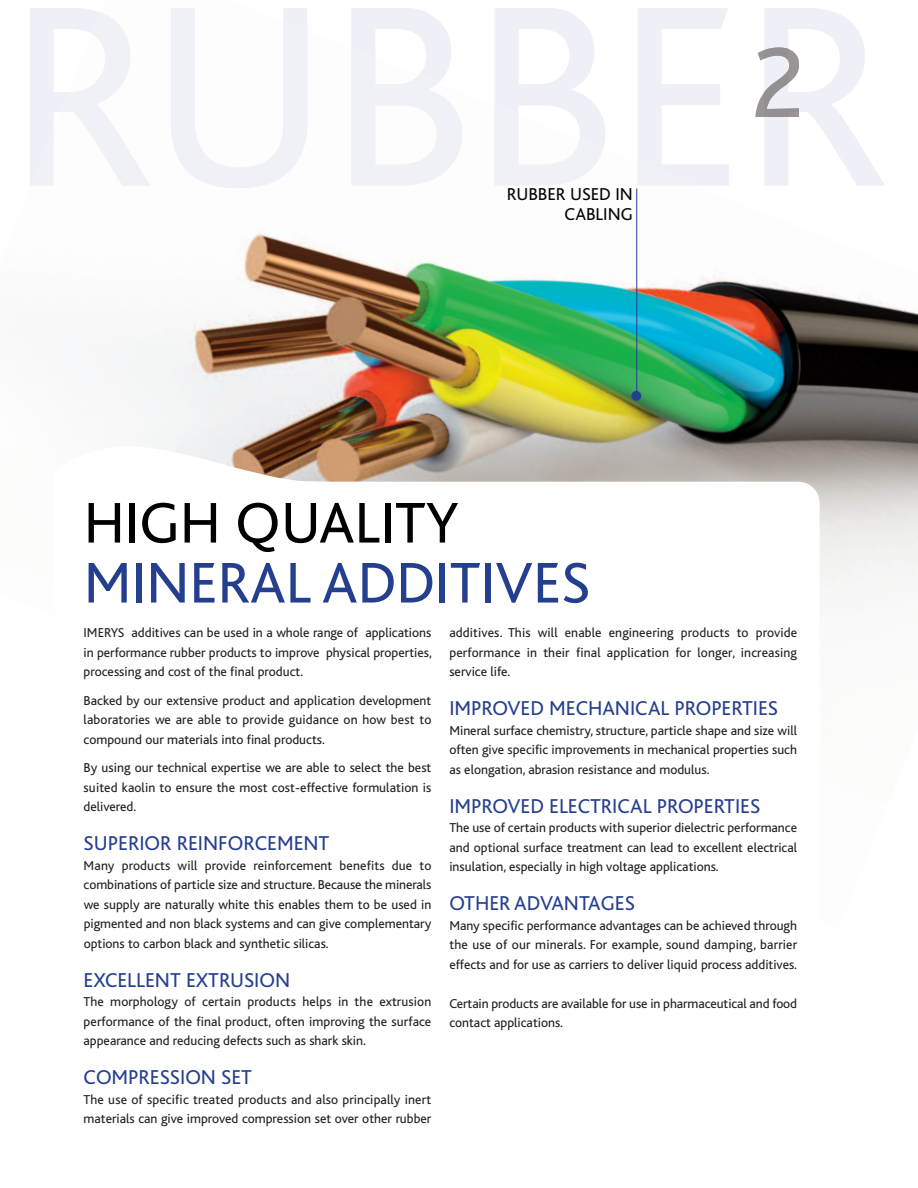
<style>
.page{position:relative;width:918px;height:1188px;background:#fff}
.page>*{position:absolute;margin:0;border:0;box-sizing:border-box;transform-origin:0 0}
.t1{font:60px "Bliss";color:#253f8f}
.t2{font:60px "Bliss";color:#000}
.t3{font:21px "Bliss";color:#253f8f}
.t4{font:18px/19.5px "Bliss";color:#040503;text-align:right}
.t5{font:13.5px/19.5px "Bliss";color:#231f20;text-align:justify}
</style>
<div class="page">
<img style="left:124px;top:188px;width:794px;height:403px">
<svg style="left:30px;top:8px;width:855px;height:178px"></svg>
<img style="left:31px;top:8px;width:668px;height:180px">
<hr style="left:636px;top:188px;width:1px;height:206px;background:#253f8f">
<div style="left:631px;top:391px;width:10px;height:10px;background:#253f8f;border-radius:50%"></div>
<svg style="left:755px;top:47px;width:44px;height:70px"></svg>
<div style="left:54px;top:482px;width:766px;height:668px;background:#fff;border-radius:21px"></div>
<svg style="left:124px;top:446px;width:200px;height:36px"></svg>
<h3 class="t4" style="left:507px;top:185px;width:127px">RUBBER USED IN<br>CABLING</h3>
<h1 class="t2" style="left:84px;top:491px;width:376px">HIGH QUALITY</h1>
<h1 class="t1" style="left:84px;top:551px;width:508px">MINERAL ADDITIVES</h1>
<p class="t5" style="left:84px;top:624px;width:350px">IMERYS additives can be used in a whole range of applications in performance rubber products to improve physical properties, processing and cost of the final product.</p>
<p class="t5" style="left:84px;top:691px;width:349px">Backed by our extensive product and application development laboratories we are able to provide guidance on how best to compound our materials into final products.</p>
<p class="t5" style="left:84px;top:759px;width:349px">By using our technical expertise we are able to select the best suited kaolin to ensure the most cost-effective formulation is delivered.</p>
<h2 class="t3" style="left:84px;top:833px;width:247px">SUPERIOR REINFORCEMENT</h2>
<p class="t5" style="left:84px;top:856px;width:349px">Many products will provide reinforcement benefits due to combinations of particle size and structure. Because the minerals we supply are naturally white this enables them to be used in pigmented and non black systems and can give complementary options to carbon black and synthetic silicas.</p>
<h2 class="t3" style="left:84px;top:969px;width:208px">EXCELLENT EXTRUSION</h2>
<p class="t5" style="left:84px;top:993px;width:349px">The morphology of certain products helps in the extrusion performance of the final product, often improving the surface appearance and reducing defects such as shark skin.</p>
<h2 class="t3" style="left:84px;top:1067px;width:170px">COMPRESSION SET</h2>
<p class="t5" style="left:84px;top:1090px;width:349px">The use of specific treated products and also principally inert materials can give improved compression set over other rubber</p>
<p class="t5" style="left:449px;top:624px;width:349px">additives. This will enable engineering products to provide performance in their final application for longer, increasing service life.</p>
<h2 class="t3" style="left:449px;top:698px;width:330px">IMPROVED MECHANICAL PROPERTIES</h2>
<p class="t5" style="left:449px;top:721px;width:349px">Mineral surface chemistry, structure, particle shape and size will often give specific improvements in mechanical properties such as elongation, abrasion resistance and modulus.</p>
<h2 class="t3" style="left:449px;top:795px;width:312px">IMPROVED ELECTRICAL PROPERTIES</h2>
<p class="t5" style="left:449px;top:819px;width:349px">The use of certain products with superior dielectric performance and optional surface treatment can lead to excellent electrical insulation, especially in high voltage applications.</p>
<h2 class="t3" style="left:449px;top:893px;width:187px">OTHER ADVANTAGES</h2>
<p class="t5" style="left:449px;top:916px;width:349px">Many specific performance advantages can be achieved through the use of our minerals. For example, sound damping, barrier effects and for use as carriers to deliver liquid process additives.</p>
<p class="t5" style="left:449px;top:994px;width:349px">Certain products are available for use in pharmaceutical and food contact applications.</p>
</div>
